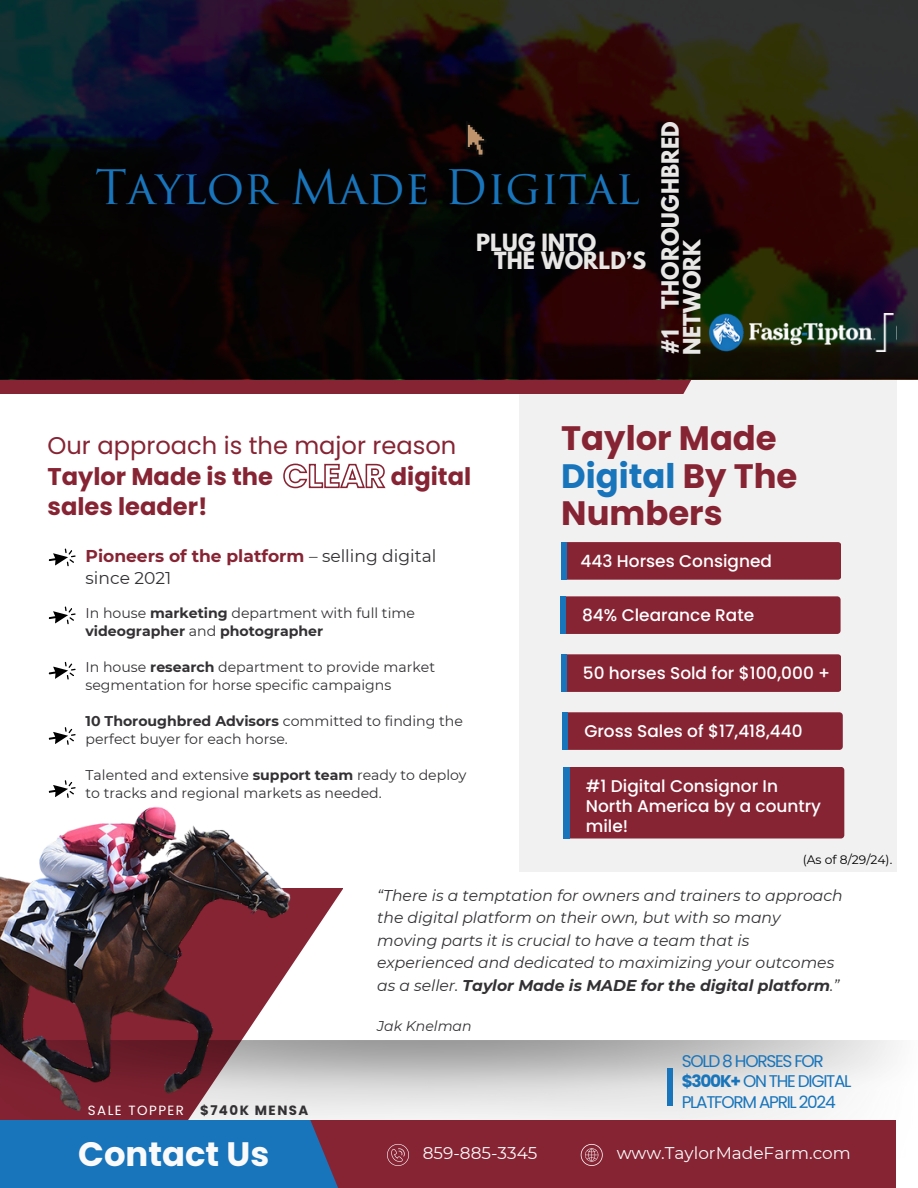
<style>
.page{position:relative;width:918px;height:1188px;background:#fff}
.page>*{position:absolute;margin:0;border:0;box-sizing:border-box;transform-origin:0 0}
.t1{font:46.35px "Trajan Pro 3";color:#1975bb}
.t2{font:700 33.9px/37.2px "Poppins";color:#872434}
.t3{font:700 33.9px "Poppins";color:#fafafa}
.t4{font:24.15px/30.3px "Poppins";color:#872434}
.t5{font:700 24.15px "Poppins";color:#872434}
.t6{font:700 21px/21.6px "League Spartan";letter-spacing:.005em;color:#e8e7e6}
.t7{font:17.1px/21.3px "Montserrat";color:#333134}
.t8{font:500 16.95px/20.1px "Poppins";color:#fff}
.t9{font:16.95px/20.2px "Poppins";letter-spacing:-.075em;color:#1975bb}
.t10{font:16.95px "Montserrat";color:#fafafa}
.t11{font:italic 15.6px/22.5px "Montserrat";color:#333134}
.t12{font:14.1px/18px "Montserrat";color:#333134}
.t13{font:700 14.1px/18px "Montserrat";color:#333134}
.t14{font:italic 14.1px "Montserrat";color:#333134}
.t15{font:13.35px "Poppins";letter-spacing:.11em;color:#fff}
.t16{font:12.3px "Montserrat";color:#000}
.s1{font-weight:700}
.s2{font-weight:700;color:#872434}
.s3{font-weight:400}
.s4{color:#1975bb}
.s5{font-weight:700;color:#333134}
</style>
<div class="page">
<div style="left:519px;top:0;width:377px;height:872px;background:#f1f1f1"></div>
<div style="left:234px;top:1120px;width:662px;height:68px;background:#872434"></div>
<img style="left:0;top:806px;width:345px;height:314px">
<div style="left:0;top:1120px;width:338px;height:68px;background:#1975bb"></div>
<svg style="left:581px;top:1144px;width:22px;height:22px"></svg>
<svg style="left:387px;top:1144px;width:22px;height:22px"></svg>
<div style="left:564px;top:767px;width:280px;height:72px;background:#872434;border-radius:3px"></div>
<div style="left:563px;top:767px;width:7px;height:72px;background:#1975bb"></div>
<div style="left:561px;top:596px;width:280px;height:38px;background:#872434;border-radius:3px"></div>
<div style="left:561px;top:596px;width:5px;height:38px;background:#1975bb"></div>
<div style="left:561px;top:542px;width:280px;height:38px;background:#872434;border-radius:3px"></div>
<div style="left:561px;top:542px;width:6px;height:38px;background:#1975bb"></div>
<svg style="left:0;top:379px;width:914px;height:15px;fill:#872434"></svg>
<svg style="left:0;top:0;width:918px;height:379px;background:#130e0d"></svg>
<div style="left:561px;top:654px;width:280px;height:38px;background:#872434;border-radius:3px"></div>
<div style="left:561px;top:654px;width:6px;height:38px;background:#1975bb"></div>
<div style="left:563px;top:712px;width:280px;height:38px;background:#872434;border-radius:3px"></div>
<div style="left:563px;top:712px;width:5px;height:38px;background:#1975bb"></div>
<img style="left:709px;top:314px;width:187px;height:38px">
<div style="left:667px;top:1068px;width:6px;height:38px;background:#1975bb"></div>
<svg style="left:48px;top:548px;width:28px;height:19px"></svg>
<svg style="left:48px;top:606px;width:28px;height:19px"></svg>
<svg style="left:48px;top:661px;width:28px;height:19px"></svg>
<svg style="left:48px;top:727px;width:28px;height:18px"></svg>
<svg style="left:48px;top:780px;width:28px;height:18px"></svg>
<svg style="left:466px;top:121px;width:20px;height:36px"></svg>
<svg style="left:283px;top:463px;width:103px;height:26px"></svg>
<p class="t1" style="left:95px;top:170px;width:546px">Taylor Made Digital</p>
<p class="t6" style="left:476px;top:234px;width:122px">PLUG INTO</p>
<p class="t6" style="left:494px;top:252px;width:154px">THE WORLD’S</p>
<p class="t6" style="left:662px;top:355px;width:236px;rotate:-90deg">#1 THOROUGHBRED<br>NETWORK</p>
<h4 class="t4" style="left:48px;top:431px;width:410px">Our approach is the major reason<br><span class="s1">Taylor Made is the</span></h4>
<h4 class="t5" style="left:391px;top:459px;width:82px">digital</h4>
<h4 class="t5" style="left:48px;top:490px;width:161px">sales leader!</h4>
<p class="t7" style="left:86px;top:545px;width:352px"><span class="s2">Pioneers of the platform</span> – selling digital since 2021</p>
<p class="t13" style="left:86px;top:604px;width:331px"><span class="s3">In house</span> marketing <span class="s3">department with full time </span>videographer <span class="s3">and</span> photographer</p>
<p class="t12" style="left:86px;top:658px;width:351px">In house <span class="s1">research</span> department to provide market segmentation for horse specific campaigns</p>
<p class="t12" style="left:86px;top:712px;width:379px"><span class="s1">10 Thoroughbred Advisors</span> committed to finding the perfect buyer for each horse.</p>
<p class="t12" style="left:86px;top:766px;width:383px">Talented and extensive <span class="s1">support team</span> ready to deploy to tracks and regional markets as needed.</p>
<p class="t2" style="left:561px;top:420px;width:238px">Taylor Made<br><span class="s4">Digital</span> By The<br>Numbers</p>
<p class="t8" style="left:581px;top:551px;width:193px">443 Horses Consigned</p>
<p class="t8" style="left:582px;top:605px;width:174px">84% Clearance Rate</p>
<p class="t8" style="left:583px;top:663px;width:249px">50 horses Sold for $100,000 +</p>
<p class="t8" style="left:584px;top:721px;width:220px">Gross Sales of $17,418,440</p>
<p class="t8" style="left:586px;top:776px;width:237px">#1 Digital Consignor In<br>North America by a country mile!</p>
<p class="t16" style="left:803px;top:852px;width:91px">(As of 8/29/24).</p>
<p class="t15" style="left:88px;top:1101px;width:222px">SALE TOPPER <span class="s5">$740K MENSA</span></p>
<h1 class="t11" style="left:377px;top:884px;width:467px">“There is a temptation for owners and trainers to approach the digital platform on their own, but with so many moving parts it is crucial to have a team that is experienced and dedicated to maximizing your outcomes as a seller. <span class="s1">Taylor Made is MADE for the digital platform</span>.”</h1>
<h5 class="t14" style="left:377px;top:1018px;width:96px">Jak Knelman</h5>
<h2 class="t9" style="left:682px;top:1051px;width:171px">SOLD 8 HORSES FOR <span class="s1">$300K+</span> ON THE DIGITAL<br>PLATFORM APRIL 2024</h2>
<h3 class="t3" style="left:78px;top:1130px;width:193px">Contact Us</h3>
<p class="t10" style="left:423px;top:1142px;width:116px">859-885-3345</p>
<h5 class="t10" style="left:617px;top:1142px;width:236px">www.TaylorMadeFarm.com</h5>
</div>
